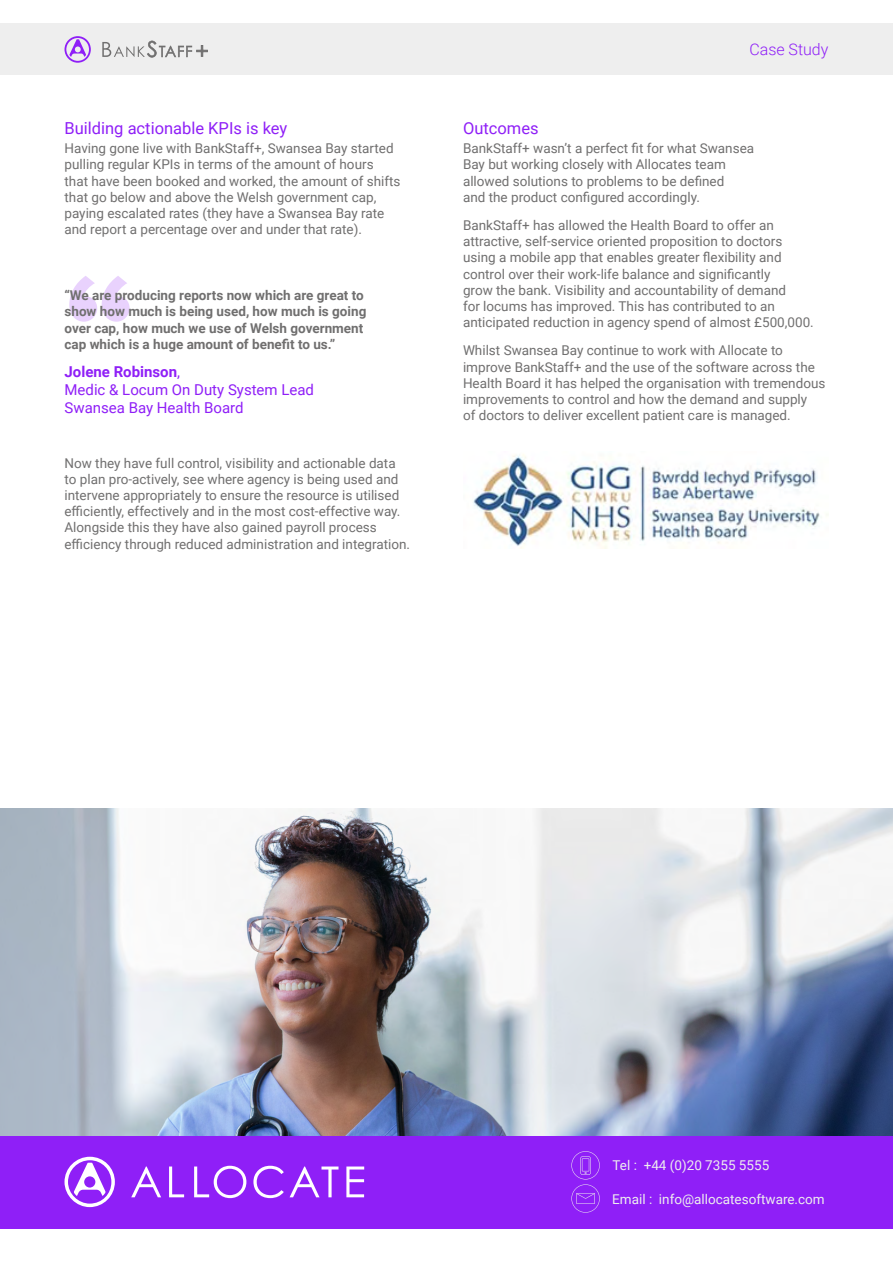
<style>
.page{position:relative;width:893px;height:1263px;background:#fff}
.page>*{position:absolute;margin:0;border:0;box-sizing:border-box;transform-origin:0 0}
.t1{font:144px "Proxima Nova Extrabld";color:#e9d2fd}
.t2{font:16.5px "Roboto";color:#8f1ff7}
.t3{font:300 16.05px "Roboto";color:#8f1ff7}
.t4{font:15px/18px "Roboto";color:#8f1ff7}
.t5{font:13.5px/16.2px "Roboto";color:#706f6f}
.t6{font:700 13.5px/16.5px "Roboto";color:#706f6f}
.t7{font:13.5px "Roboto";color:#eee}
.s1{font-weight:700}
</style>
<div class="page">
<div style="left:0;top:24px;width:893px;height:51px;background:#eee"></div>
<div style="left:0;top:1135px;width:893px;height:94px;background:#8f1ff7"></div>
<svg style="left:571px;top:1151px;width:29px;height:62px"></svg>
<svg style="left:64px;top:1157px;width:51px;height:50px"></svg>
<svg style="left:131px;top:1166px;width:30px;height:31px"></svg>
<svg style="left:169px;top:1166px;width:15px;height:31px"></svg>
<svg style="left:194px;top:1166px;width:52px;height:32px"></svg>
<svg style="left:253px;top:1166px;width:31px;height:32px"></svg>
<svg style="left:290px;top:1166px;width:48px;height:31px"></svg>
<svg style="left:346px;top:1166px;width:18px;height:31px"></svg>
<svg style="left:65px;top:36px;width:26px;height:27px"></svg>
<svg style="left:102px;top:41px;width:106px;height:17px"></svg>
<img style="left:0;top:809px;width:893px;height:326px">
<img style="left:473px;top:454px;width:355px;height:95px">
<p class="t2" style="left:64px;top:117px;width:224px">Building actionable KPIs is key</p>
<p class="t5" style="left:64px;top:140px;width:338px">Having gone live with BankStaff+, Swansea Bay started pulling regular KPIs in terms of the amount of hours that have been booked and worked, the amount of shifts that go below and above the Welsh government cap, paying escalated rates (they have a Swansea Bay rate and report a percentage over and under that rate).</p>
<h1 class="t1" style="left:64px;top:218px;width:72px">“</h1>
<p class="t6" style="left:64px;top:286px;width:303px">“We are producing reports now which are great to show how much is being used, how much is going over cap, how much we use of Welsh government cap which is a huge amount of benefit to us.”</p>
<p class="t4" style="left:64px;top:362px;width:251px"><span class="s1">Jolene Robinson</span>,<br>Medic &amp; Locum On Duty System Lead<br>Swansea Bay Health Board</p>
<p class="t5" style="left:65px;top:454px;width:347px">Now they have full control, visibility and actionable data to plan pro-actively, see where agency is being used and intervene appropriately to ensure the resource is utilised efficiently, effectively and in the most cost-effective way.<br>Alongside this they have also gained payroll process efficiency through reduced administration and integration.</p>
<p class="t3" style="left:749px;top:38px;width:81px">Case Study</p>
<p class="t2" style="left:463px;top:117px;width:77px">Outcomes</p>
<p class="t5" style="left:463px;top:140px;width:293px">BankStaff+ wasn’t a perfect fit for what Swansea Bay but working closely with Allocates team allowed solutions to problems to be defined<br>and the product configured accordingly.</p>
<p class="t5" style="left:463px;top:217px;width:352px">BankStaff+ has allowed the Health Board to offer an attractive, self-service oriented proposition to doctors using a mobile app that enables greater flexibility and control over their work-life balance and significantly<br>grow the bank. Visibility and accountability of demand<br>for locums has improved. This has contributed to an anticipated reduction in agency spend of almost £500,000.</p>
<p class="t5" style="left:463px;top:342px;width:364px">Whilst Swansea Bay continue to work with Allocate to improve BankStaff+ and the use of the software across the Health Board it has helped the organisation with tremendous improvements to control and how the demand and supply<br>of doctors to deliver excellent patient care is managed.</p>
<p class="t7" style="left:612px;top:1156px;width:158px">Tel : +44 (0)20 7355 5555</p>
<p class="t7" style="left:612px;top:1189px;width:214px">Email : info@allocatesoftware.com</p>
</div>
